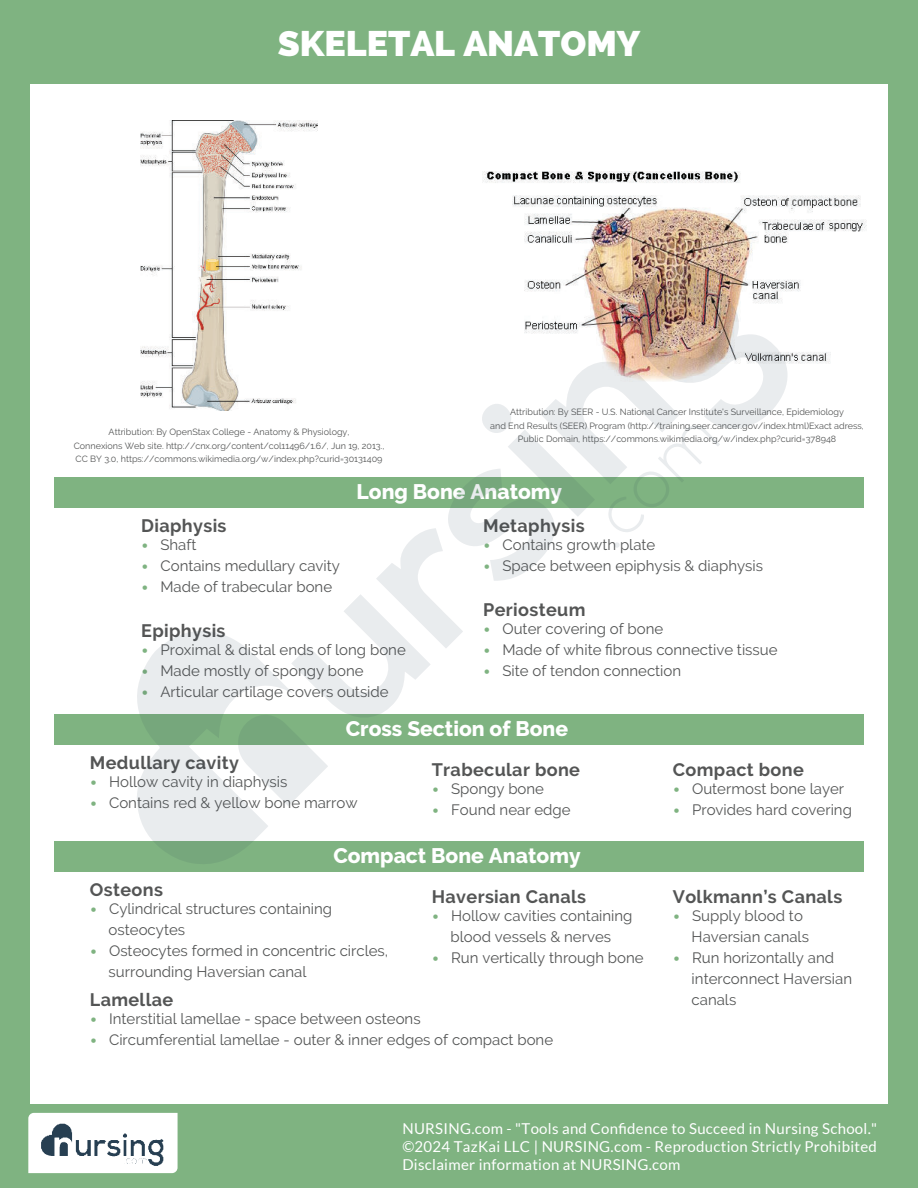
<style>
.page{position:relative;width:918px;height:1188px;background:#7fb381}
.page>*{position:absolute;margin:0;border:0;box-sizing:border-box;transform-origin:0 0}
.t1{font:800 35.7px "Raleway";color:#fff}
.t2{font:800 21px "Raleway";color:#fff}
.t3{font:700 18px "Raleway";letter-spacing:.02em;color:#545555}
.t4{font:15px/21px "Raleway";color:#545555}
.t5{font:15px/18px "Lato";letter-spacing:.02em;color:#fff;text-align:justify}
.t6{font:9px/13.5px "Raleway";color:#545555;text-align:center}
.s1{font-weight:700;font-size:21px;color:#7fb381}
</style>
<div class="page">
<div style="left:30px;top:84px;width:858px;height:1020px;background:#fff"></div>
<div style="left:55px;top:477px;width:809px;height:31px;background:#7fb381"></div>
<img style="left:140px;top:120px;width:178px;height:144px">
<img style="left:482px;top:171px;width:385px;height:193px">
<div style="left:55px;top:714px;width:809px;height:31px;background:#7fb381"></div>
<div style="left:55px;top:841px;width:809px;height:31px;background:#7fb381"></div>
<div style="left:28px;top:1113px;width:150px;height:60px;background:#fff"></div>
<img style="left:36px;top:1118px;width:134px;height:50px">
<svg style="left:137px;top:264px;width:651px;height:600px"></svg>
<h1 class="t1" style="left:278px;top:23px;width:364px">SKELETAL ANATOMY</h1>
<p class="t6" style="left:490px;top:406px;width:375px">Attribution: By SEER - U.S. National Cancer Institute's Surveillance, Epidemiology<br>and End Results (SEER) Program (http://training.seer.cancer.gov/index.html)Exact adress,<br>Public Domain, https://commons.wikimedia.org/w/index.php?curid=378948</p>
<h2 class="t2" style="left:357px;top:480px;width:207px">Long Bone Anatomy</h2>
<p class="t6" style="left:74px;top:426px;width:312px">Attribution: By OpenStax College - Anatomy &amp; Physiology,<br>Connexions Web site. http://cnx.org/content/col11496/1.6/, Jun 19, 2013.,<br>CC BY 3.0, https://commons.wikimedia.org/w/index.php?curid=30131409</p>
<p class="t3" style="left:141px;top:519px;width:87px">Diaphysis</p>
<p class="t4" style="left:141px;top:536px;width:57px"><span class="s1">•</span> Shaft</p>
<p class="t4" style="left:141px;top:557px;width:200px"><span class="s1">•</span> Contains medullary cavity</p>
<p class="t4" style="left:141px;top:578px;width:192px"><span class="s1">•</span> Made of trabecular bone</p>
<p class="t3" style="left:141px;top:624px;width:86px">Epiphysis</p>
<p class="t4" style="left:141px;top:641px;width:266px"><span class="s1">•</span> Proximal &amp; distal ends of long bone</p>
<p class="t4" style="left:141px;top:662px;width:224px"><span class="s1">•</span> Made mostly of spongy bone</p>
<p class="t4" style="left:141px;top:683px;width:249px"><span class="s1">•</span> Articular cartilage covers outside</p>
<p class="t3" style="left:483px;top:519px;width:103px">Metaphysis</p>
<p class="t4" style="left:483px;top:536px;width:174px"><span class="s1">•</span> Contains growth plate</p>
<p class="t4" style="left:483px;top:557px;width:281px"><span class="s1">•</span> Space between epiphysis &amp; diaphysis</p>
<p class="t3" style="left:483px;top:603px;width:104px">Periosteum</p>
<p class="t4" style="left:483px;top:620px;width:182px"><span class="s1">•</span> Outer covering of bone</p>
<p class="t4" style="left:483px;top:639px;width:296px"><span class="s1">•</span> Made of white fibrous connective tissue</p>
<p class="t4" style="left:483px;top:662px;width:200px"><span class="s1">•</span> Site of tendon connection</p>
<h2 class="t2" style="left:346px;top:717px;width:224px">Cross Section of Bone</h2>
<p class="t3" style="left:90px;top:756px;width:151px">Medullary cavity</p>
<p class="t4" style="left:90px;top:773px;width:199px"><span class="s1">•</span> Hollow cavity in diaphysis</p>
<p class="t4" style="left:90px;top:794px;width:269px"><span class="s1">•</span> Contains red &amp; yellow bone marrow</p>
<p class="t3" style="left:432px;top:762px;width:150px">Trabecular bone</p>
<p class="t4" style="left:432px;top:779px;width:114px"><span class="s1">•</span> Spongy bone</p>
<p class="t4" style="left:432px;top:800px;width:140px"><span class="s1">•</span> Found near edge</p>
<h2 class="t2" style="left:333px;top:844px;width:249px">Compact Bone Anatomy</h2>
<p class="t3" style="left:90px;top:883px;width:75px">Osteons</p>
<p class="t4" style="left:109px;top:900px;width:225px;text-indent:-19px"><span class="s1">•</span> Cylindrical structures containing osteocytes</p>
<p class="t4" style="left:109px;top:942px;width:281px;text-indent:-19px"><span class="s1">•</span> Osteocytes formed in concentric circles, surrounding Haversian canal</p>
<p class="t3" style="left:90px;top:993px;width:85px">Lamellae</p>
<p class="t4" style="left:90px;top:1010px;width:332px"><span class="s1">•</span> Interstitial lamellae - space between osteons</p>
<p class="t4" style="left:90px;top:1031px;width:465px"><span class="s1">•</span> Circumferential lamellae - outer &amp; inner edges of compact bone</p>
<p class="t3" style="left:432px;top:889px;width:156px">Haversian Canals</p>
<p class="t4" style="left:432px;top:906px;width:202px;text-align:center"><span class="s1">•</span> Hollow cavities containing blood vessels &amp; nerves</p>
<p class="t4" style="left:432px;top:948px;width:213px"><span class="s1">•</span> Run vertically through bone</p>
<p class="t3" style="left:673px;top:762px;width:133px">Compact bone</p>
<p class="t4" style="left:673px;top:779px;width:173px"><span class="s1">•</span> Outermost bone layer</p>
<p class="t4" style="left:673px;top:800px;width:181px"><span class="s1">•</span> Provides hard covering</p>
<p class="t3" style="left:673px;top:889px;width:171px">Volkmann’s Canals</p>
<p class="t4" style="left:692px;top:906px;width:119px;text-indent:-19px"><span class="s1">•</span> Supply blood to<br>Haversian canals</p>
<p class="t4" style="left:692px;top:948px;width:162px;text-indent:-19px"><span class="s1">•</span> Run horizontally and interconnect Haversian canals</p>
<p class="t5" style="left:402px;top:1120px;width:476px">NURSING.com - "Tools and Confidence to Succeed in Nursing School." ©2024 TazKai LLC | NURSING.com - Reproduction Strictly Prohibited Disclaimer information at NURSING.com</p>
</div>
